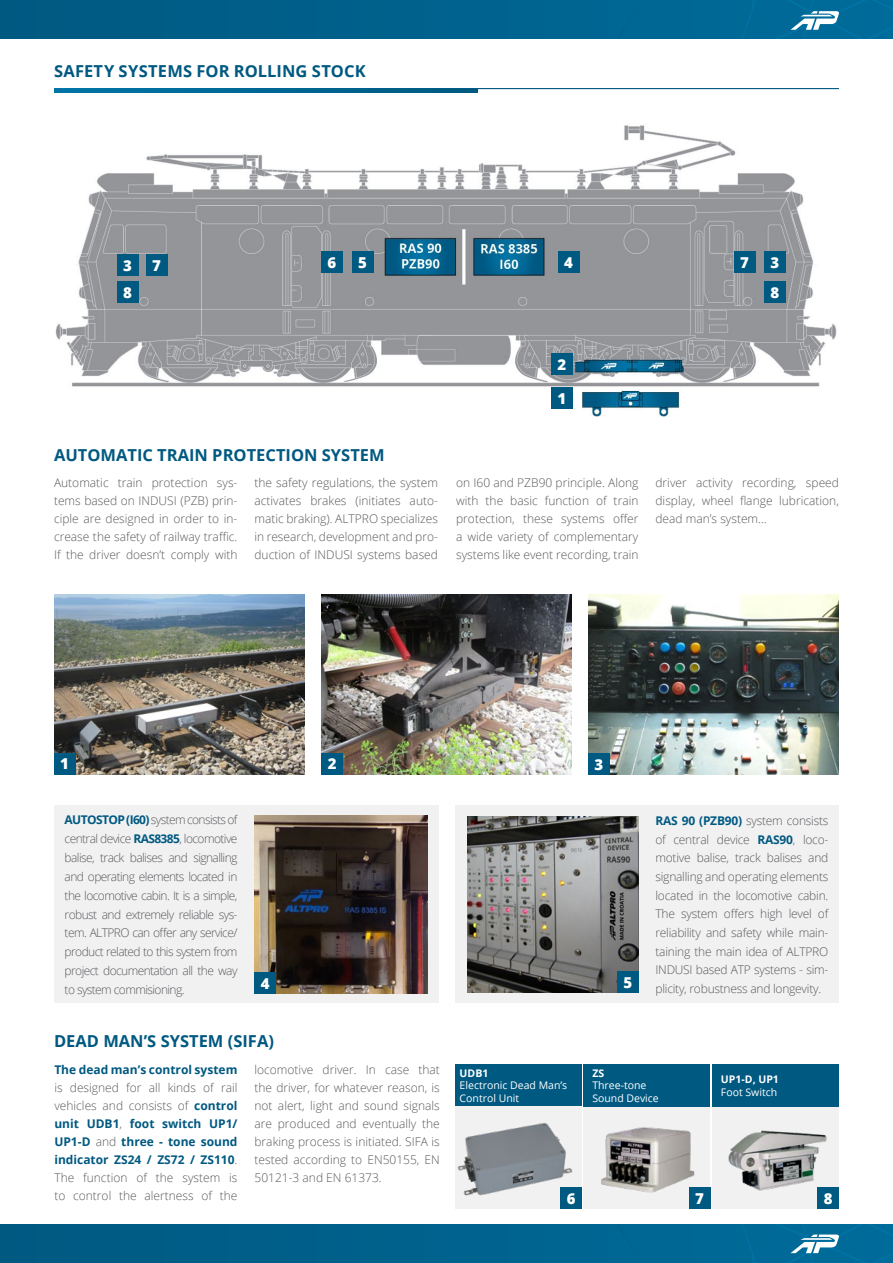
<style>
.page{position:relative;width:893px;height:1263px;background:#fff}
.page>*{position:absolute;margin:0;border:0;box-sizing:border-box;transform-origin:0 0}
.t1{font:700 16.5px "Open Sans";color:#005981}
.t2{font:800 15px "Open Sans";color:#fff}
.t3{font:300 12px/18px "Open Sans";color:#58595b;text-align:justify}
.t4{font:700 12px "Open Sans";color:#005981}
.t5{font:10.5px/12.6px "Open Sans";color:#fff}
.t6{font:700 10.5px "Open Sans";color:#fff}
.s1{font-weight:700;color:#005981}
</style>
<div class="page">
<img style="left:0;top:0;width:893px;height:38px">
<img style="left:0;top:1225px;width:893px;height:38px">
<div style="left:455px;top:806px;width:384px;height:197px;background:#f1f1f2"></div>
<div style="left:54px;top:806px;width:385px;height:197px;background:#f1f1f2"></div>
<img style="left:254px;top:815px;width:173px;height:179px">
<img style="left:467px;top:816px;width:171px;height:177px">
<svg style="left:790px;top:1234px;width:49px;height:19px"></svg>
<svg style="left:790px;top:11px;width:49px;height:19px"></svg>
<hr style="left:55px;top:88px;width:784px;height:1px;background:#005981">
<svg style="left:54px;top:88px;width:423px;height:4px;background:#006794"></svg>
<img style="left:54px;top:594px;width:251px;height:180px">
<img style="left:322px;top:594px;width:249px;height:180px">
<img style="left:588px;top:594px;width:251px;height:180px">
<div style="left:54px;top:753px;width:21px;height:21px;background:#005981"></div>
<div style="left:322px;top:753px;width:21px;height:21px;background:#005981"></div>
<div style="left:588px;top:753px;width:22px;height:21px;background:#005981"></div>
<div style="left:455px;top:1064px;width:127px;height:145px;background:#f1f1f2"></div>
<img style="left:457px;top:1123px;width:117px;height:74px">
<div style="left:455px;top:1064px;width:127px;height:42px;background:#005981"></div>
<div style="left:584px;top:1064px;width:126px;height:145px;background:#f1f1f2"></div>
<img style="left:601px;top:1127px;width:96px;height:66px">
<div style="left:584px;top:1064px;width:126px;height:42px;background:#005981"></div>
<div style="left:712px;top:1064px;width:127px;height:145px;background:#f1f1f2"></div>
<img style="left:728px;top:1130px;width:99px;height:64px">
<div style="left:712px;top:1064px;width:127px;height:42px;background:#005981"></div>
<div style="left:561px;top:1188px;width:21px;height:21px;background:#005981"></div>
<div style="left:689px;top:1188px;width:21px;height:21px;background:#005981"></div>
<div style="left:818px;top:1187px;width:21px;height:22px;background:#005981"></div>
<img style="left:55px;top:125px;width:782px;height:292px">
<div style="left:558px;top:252px;width:21px;height:21px;background:#005981"></div>
<div style="left:352px;top:252px;width:21px;height:21px;background:#005981"></div>
<div style="left:551px;top:353px;width:21px;height:22px;background:#005981"></div>
<div style="left:551px;top:387px;width:21px;height:22px;background:#005981"></div>
<div style="left:764px;top:252px;width:21px;height:21px;background:#005981"></div>
<div style="left:321px;top:252px;width:22px;height:21px;background:#005981"></div>
<div style="left:734px;top:252px;width:21px;height:21px;background:#005981"></div>
<div style="left:146px;top:254px;width:21px;height:22px;background:#005981"></div>
<div style="left:764px;top:281px;width:21px;height:21px;background:#005981"></div>
<div style="left:117px;top:281px;width:21px;height:21px;background:#005981"></div>
<div style="left:117px;top:254px;width:21px;height:22px;background:#005981"></div>
<div style="left:617px;top:972px;width:21px;height:21px;background:#005981"></div>
<div style="left:254px;top:972px;width:22px;height:22px;background:#005981"></div>
<h1 class="t1" style="left:54px;top:60px;width:313px">SAFETY SYSTEMS FOR ROLLING STOCK</h1>
<p class="t2" style="left:123px;top:254px;width:10px">3</p>
<p class="t2" style="left:152px;top:254px;width:10px">7</p>
<p class="t2" style="left:327px;top:251px;width:10px">6</p>
<p class="t2" style="left:740px;top:251px;width:10px">7</p>
<p class="t2" style="left:770px;top:251px;width:10px">3</p>
<p class="t2" style="left:358px;top:251px;width:10px">5</p>
<p class="t2" style="left:564px;top:251px;width:10px">4</p>
<p class="t2" style="left:123px;top:281px;width:10px">8</p>
<p class="t2" style="left:770px;top:281px;width:10px">8</p>
<p class="t2" style="left:557px;top:353px;width:10px">2</p>
<p class="t2" style="left:557px;top:387px;width:10px">1</p>
<h1 class="t1" style="left:54px;top:443px;width:332px">AUTOMATIC TRAIN PROTECTION SYSTEM</h1>
<p class="t3" style="left:54px;top:473px;width:185px">Automatic train protection sys&shy;tems based on INDUSI (PZB) prin&shy;ciple are designed in order to in&shy;crease the safety of railway traffic.<br>If the driver doesn’t comply with</p>
<p class="t3" style="left:254px;top:473px;width:185px">the safety regulations, the system activates brakes (initiates auto&shy;matic braking). ALTPRO specializes in research, development and pro&shy;duction of INDUSI systems based</p>
<p class="t3" style="left:456px;top:473px;width:184px">on I60 and PZB90 principle. Along with the basic function of train protection, these systems offer a wide variety of complementary systems like event recording, train</p>
<p class="t3" style="left:655px;top:473px;width:185px">driver activity recording, speed display, wheel flange lubrication, dead man’s system…</p>
<p class="t2" style="left:60px;top:752px;width:10px">1</p>
<p class="t2" style="left:328px;top:753px;width:10px">2</p>
<p class="t2" style="left:595px;top:753px;width:10px">3</p>
<p class="t3" style="left:65px;top:810px;width:174px;line-height:18.8px"><span class="s1">AUTOSTOP (I60)</span> system consists of central device <span class="s1">RAS8385</span>, locomotive balise, track balises and signalling and operating elements located in the locomotive cabin. It is a simple, robust and extremely reliable sys&shy;tem. ALTPRO can offer any service/ product related to this system from project documentation all the way to system commisioning.</p>
<p class="t3" style="left:655px;top:811px;width:174px;line-height:18.6px"><span class="s1">RAS 90 (PZB90)</span> system consists of central device <span class="s1">RAS90</span>, loco&shy;motive balise, track balises and signalling and operating elements located in the locomotive cabin.<br>The system offers high level of reliability and safety while main&shy;taining the main idea of ALTPRO INDUSI based ATP systems - sim&shy;plicity, robustness and longevity.</p>
<p class="t2" style="left:261px;top:972px;width:10px">4</p>
<p class="t2" style="left:623px;top:971px;width:10px">5</p>
<h1 class="t1" style="left:54px;top:1029px;width:221px">DEAD MAN’S SYSTEM (SIFA)</h1>
<p class="t3" style="left:254px;top:1060px;width:187px">locomotive driver. In case that the driver, for whatever reason, is not alert, light and sound signals are produced and eventually the braking process is initiated. SIFA is tested according to EN50155, EN 50121-3 and EN 61373.</p>
<p class="t4" style="left:54px;top:1061px;width:185px">The dead man’s control system</p>
<p class="t3" style="left:54px;top:1078px;width:185px">is designed for all kinds of rail vehicles and consists of <span class="s1">control unit UDB1</span>, <span class="s1">foot switch UP1/ UP1-D</span> and <span class="s1">three - tone sound indicator ZS24 / ZS72 / ZS110</span>.<br>The function of the system is to control the alertness of the</p>
<p class="t6" style="left:460px;top:1065px;width:30px">UDB1</p>
<p class="t5" style="left:460px;top:1079px;width:109px">Electronic Dead Man’s<br>Control Unit</p>
<p class="t6" style="left:592px;top:1065px;width:13px">ZS</p>
<p class="t5" style="left:592px;top:1079px;width:68px">Three-tone<br>Sound Device</p>
<p class="t6" style="left:721px;top:1072px;width:59px">UP1-D, UP1</p>
<p class="t5" style="left:721px;top:1085px;width:58px">Foot Switch</p>
<p class="t2" style="left:567px;top:1187px;width:10px">6</p>
<p class="t2" style="left:695px;top:1187px;width:10px">7</p>
<p class="t2" style="left:824px;top:1187px;width:10px">8</p>
</div>
